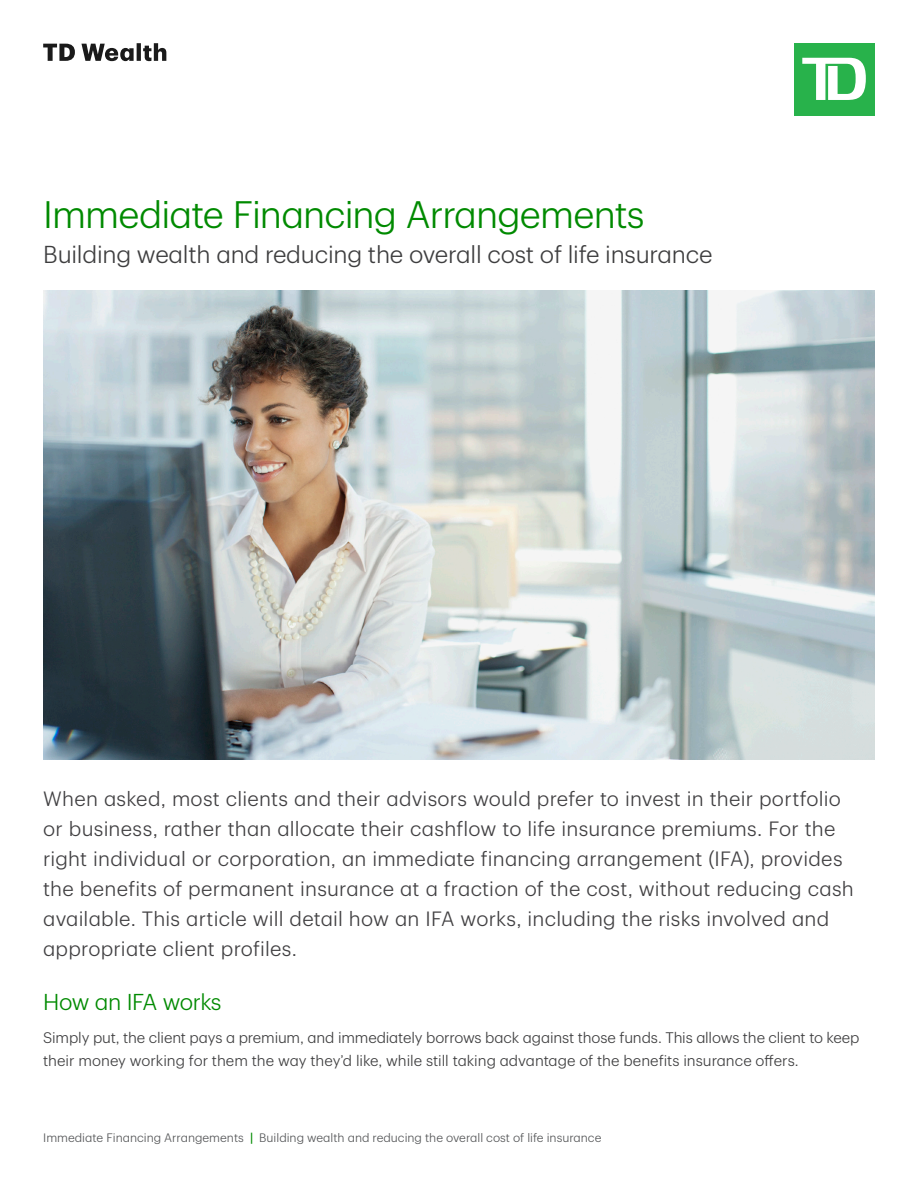
<style>
.page{position:relative;width:918px;height:1188px;background:#fff}
.page>*{position:absolute;margin:0;border:0;box-sizing:border-box;transform-origin:0 0}
.t1{font:300 37.5px "TD Graphik";letter-spacing:-.025em;color:#008a00}
.t2{font:300 24px "TD Graphik";letter-spacing:-.01em;color:#3e3e3f}
.Subtitle__new{font:300 22.5px "TD Graphik";letter-spacing:-.025em;color:#008a00}
.t3{font:300 20.25px/30px "TD Graphik";letter-spacing:.01em;color:#414042}
.Body__new{font:300 15px/22.5px "TD Graphik";letter-spacing:-.005em;color:#3e3e3f}
.t4{font:300 12px "TD Graphik";color:#545557}
.s1{font-weight:500;color:#008a00}
</style>
<div class="page">
<svg style="left:43px;top:43px;width:123px;height:18px"></svg>
<div style="left:794px;top:43px;width:81px;height:73px;background:#28b24b"></div>
<svg style="left:802px;top:58px;width:64px;height:42px"></svg>
<img style="left:43px;top:290px;width:832px;height:470px">
<p class="t1" style="left:43px;top:186px;width:603px">Immediate Financing Arrangements</p>
<p class="t2" style="left:43px;top:236px;width:671px">Building wealth and reducing the overall cost of life insurance</p>
<p class="t3" style="left:43px;top:782px;width:812px">When asked, most clients and their advisors would prefer to invest in their portfolio or business, rather than allocate their cashflow to life insurance premiums. For the right individual or corporation, an immediate financing arrangement (IFA), provides the benefits of permanent insurance at a fraction of the cost, without reducing cash available. This article will detail how an IFA works, including the risks involved and appropriate client profiles.</p>
<p class="Subtitle__new" style="left:43px;top:985px;width:180px">How an IFA works</p>
<p class="Body__new" style="left:43px;top:1025px;width:818px">Simply put, the client pays a premium, and immediately borrows back against those funds. This allows the client to keep their money working for them the way they’d like, while still taking advantage of the benefits insurance offers.</p>
<p class="t4" style="left:43px;top:1129px;width:560px">Immediate Financing Arrangements <span class="s1">|</span> Building wealth and reducing the overall cost of life insurance</p>
</div>
